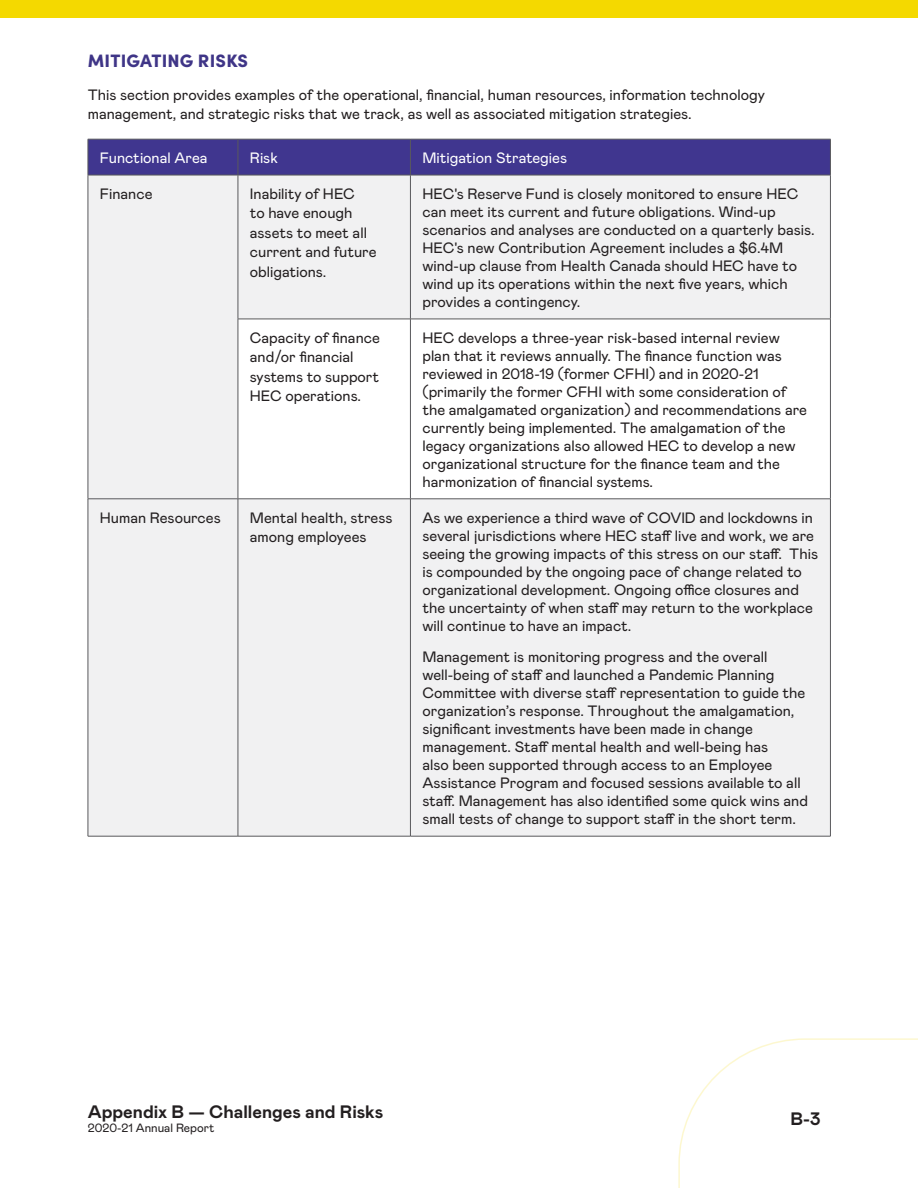
<style>
.page{position:relative;width:918px;height:1188px;background:#fff}
.page>*{position:absolute;margin:0;border:0;box-sizing:border-box;transform-origin:0 0}
.t1{font:700 18px "Mabry Pro";color:#231f20}
.Level_1{font:900 18px "Sofia Pro";letter-spacing:.01em;color:#3f3587}
.Body_Copy{font:15px/18px "Mabry Pro";color:#231f20}
.t2{font:15px "Mabry Pro";color:#fff}
.t3{font:12px "Mabry Pro";color:#231f20}
</style>
<div class="page">
<svg style="left:678px;top:1038px;width:240px;height:150px"></svg>
<div style="left:0;top:0;width:918px;height:17px;background:#f4d900"></div>
<div style="left:89px;top:140px;width:741px;height:35px;background:#40368f"></div>
<svg style="left:89px;top:176px;width:741px;height:660px;fill:#f1f1f2"></svg>
<hr style="left:238px;top:139px;width:1px;height:36px;background:#59595c">
<hr style="left:410px;top:139px;width:1px;height:36px;background:#59595c">
<hr style="left:410px;top:175px;width:1px;height:144px;background:#59595c">
<hr style="left:238px;top:319px;width:172px;height:1px;background:#59595c">
<hr style="left:410px;top:319px;width:421px;height:1px;background:#59595c">
<hr style="left:410px;top:319px;width:1px;height:180px;background:#59595c">
<hr style="left:238px;top:499px;width:172px;height:1px;background:#59595c">
<hr style="left:238px;top:499px;width:1px;height:337px;background:#59595c">
<hr style="left:410px;top:499px;width:421px;height:1px;background:#59595c">
<hr style="left:410px;top:499px;width:1px;height:337px;background:#59595c">
<hr style="left:88px;top:836px;width:150px;height:1px;background:#59595c">
<hr style="left:238px;top:836px;width:172px;height:1px;background:#59595c">
<hr style="left:410px;top:836px;width:421px;height:1px;background:#59595c">
<hr style="left:88px;top:139px;width:150px;height:1px;background:#59595c">
<hr style="left:88px;top:139px;width:1px;height:36px;background:#59595c">
<hr style="left:238px;top:139px;width:172px;height:1px;background:#59595c">
<hr style="left:410px;top:139px;width:421px;height:1px;background:#59595c">
<hr style="left:830px;top:139px;width:1px;height:36px;background:#59595c">
<hr style="left:88px;top:175px;width:150px;height:1px;background:#59595c">
<hr style="left:238px;top:175px;width:172px;height:1px;background:#59595c">
<hr style="left:410px;top:175px;width:421px;height:1px;background:#59595c">
<hr style="left:830px;top:175px;width:1px;height:144px;background:#59595c">
<hr style="left:830px;top:319px;width:1px;height:180px;background:#59595c">
<hr style="left:88px;top:499px;width:1px;height:337px;background:#59595c">
<hr style="left:830px;top:499px;width:1px;height:337px;background:#59595c">
<hr style="left:88px;top:175px;width:1px;height:144px;background:#59595c">
<hr style="left:238px;top:175px;width:1px;height:144px;background:#59595c">
<hr style="left:88px;top:319px;width:1px;height:180px;background:#59595c">
<hr style="left:238px;top:319px;width:1px;height:180px;background:#59595c">
<hr style="left:88px;top:499px;width:150px;height:1px;background:#59595c">
<h2 class="Level_1" style="left:88px;top:47px;width:162px">MITIGATING RISKS</h2>
<p class="Body_Copy" style="left:88px;top:84px;width:679px;line-height:19.5px">This section provides examples of the operational, financial, human resources, information technology management, and strategic risks that we track, as well as associated mitigation strategies.</p>
<p class="t2" style="left:100px;top:147px;width:109px">Functional Area</p>
<p class="t2" style="left:250px;top:147px;width:29px">Risk</p>
<p class="t2" style="left:422px;top:147px;width:146px">Mitigation Strategies</p>
<p class="Body_Copy" style="left:100px;top:184px;width:54px">Finance</p>
<p class="Body_Copy" style="left:250px;top:183px;width:128px;line-height:19.5px">Inability of HEC<br>to have enough assets to meet all current and future obligations.</p>
<p class="Body_Copy" style="left:422px;top:184px;width:394px">HEC's Reserve Fund is closely monitored to ensure HEC can meet its current and future obligations. Wind-up scenarios and analyses are conducted on a quarterly basis.<br>HEC's new Contribution Agreement includes a $6.4M wind-up clause from Health Canada should HEC have to wind up its operations within the next five years, which provides a contingency.</p>
<p class="Body_Copy" style="left:250px;top:327px;width:131px;line-height:19.5px">Capacity of finance and/or financial systems to support<br>HEC operations.</p>
<p class="Body_Copy" style="left:422px;top:328px;width:386px">HEC develops a three-year risk-based internal review plan that it reviews annually. The finance function was reviewed in 2018-19 (former CFHI) and in 2020-21 (primarily the former CFHI with some consideration of the amalgamated organization) and recommendations are currently being implemented. The amalgamation of the legacy organizations also allowed HEC to develop a new organizational structure for the finance team and the harmonization of financial systems.</p>
<p class="Body_Copy" style="left:100px;top:508px;width:122px">Human Resources</p>
<p class="Body_Copy" style="left:250px;top:507px;width:144px;line-height:19.5px">Mental health, stress among employees</p>
<p class="Body_Copy" style="left:422px;top:508px;width:397px">As we experience a third wave of COVID and lockdowns in several jurisdictions where HEC staff live and work, we are seeing the growing impacts of this stress on our staff. This is compounded by the ongoing pace of change related to organizational development. Ongoing office closures and the uncertainty of when staff may return to the workplace will continue to have an impact.</p>
<p class="Body_Copy" style="left:422px;top:647px;width:387px">Management is monitoring progress and the overall well-being of staff and launched a Pandemic Planning Committee with diverse staff representation to guide the organization’s response. Throughout the amalgamation, significant investments have been made in change management. Staff mental health and well-being has<br>also been supported through access to an Employee Assistance Program and focused sessions available to all staff. Management has also identified some quick wins and small tests of change to support staff in the short term.</p>
<p class="t1" style="left:88px;top:1099px;width:297px">Appendix B — Challenges and Risks</p>
<p class="t3" style="left:88px;top:1119px;width:128px">2020-21 Annual Report</p>
<p class="t1" style="left:790px;top:1106px;width:32px">B-3</p>
</div>
